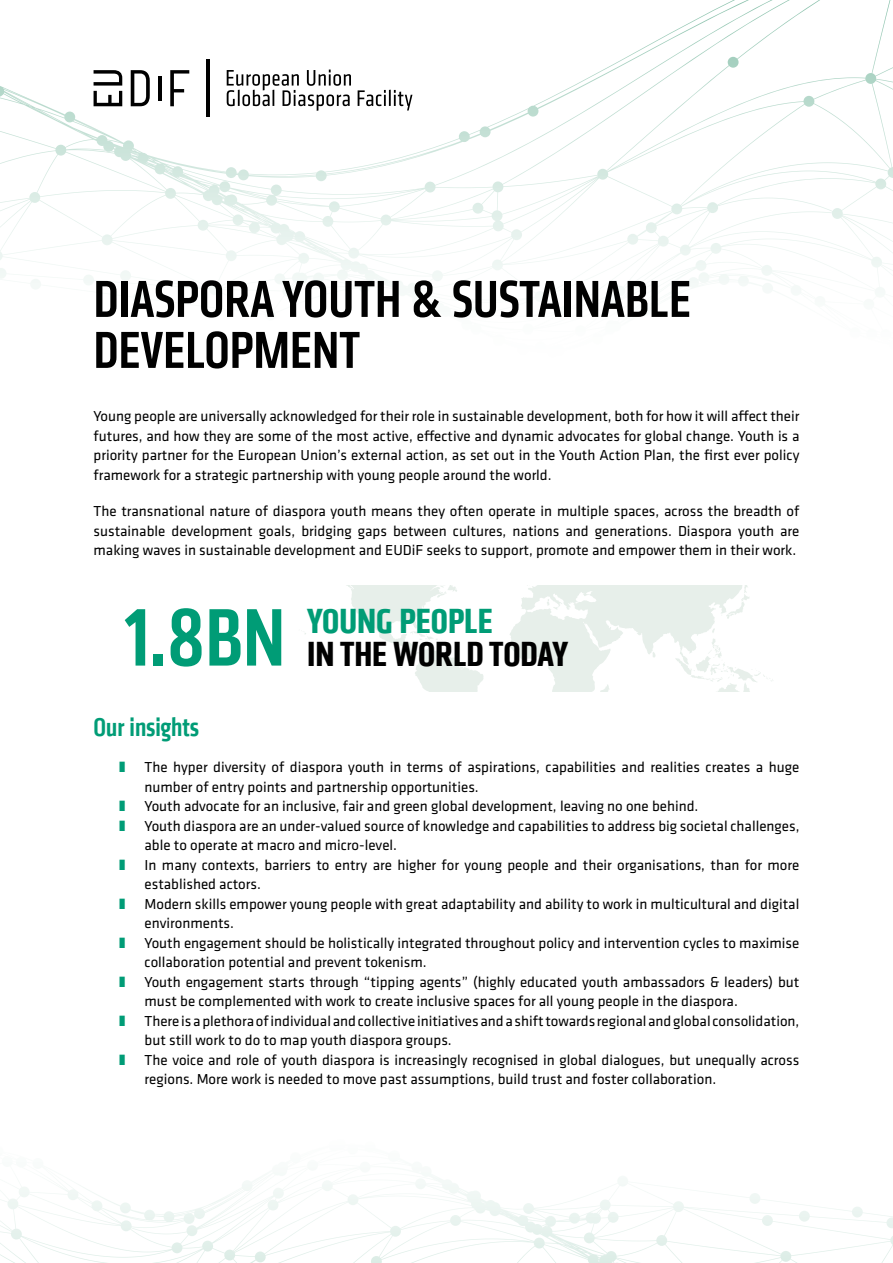
<style>
.page{position:relative;width:893px;height:1263px;background:#fff}
.page>*{position:absolute;margin:0;border:0;box-sizing:border-box;transform-origin:0 0}
.t1{font:500 condensed 84.6px "Klavika CH";color:#009c76}
.t2{font:500 condensed 54px/51px "Klavika CH";color:#000}
.t3{font:700 condensed 36px "Klavika CH";color:#000}
.t4{font:700 condensed 36px "Klavika CH";color:#009c76}
.t5{font:500 condensed 27px "Klavika CH";color:#009c76}
.t6{font:15px/19.5px "Klavika";color:#000}
</style>
<div class="page">
<svg style="left:227px;top:70px;width:124px;height:41px"></svg>
<svg style="left:358px;top:90px;width:54px;height:21px"></svg>
<svg style="left:131px;top:70px;width:19px;height:36px"></svg>
<svg style="left:170px;top:70px;width:19px;height:36px"></svg>
<svg style="left:94px;top:70px;width:28px;height:36px"></svg>
<hr style="left:206px;top:60px;width:4px;height:57px;background:#000">
<hr style="left:158px;top:76px;width:4px;height:24px;background:#000">
<svg style="left:305px;top:585px;width:179px;height:106px"></svg>
<svg style="left:510px;top:585px;width:263px;height:107px"></svg>
<svg style="left:0;top:1178px;width:893px;height:85px"></svg>
<h2 class="t2" style="left:94px;top:273px;width:599px">DIASPORA YOUTH &amp; SUSTAINABLE<br>DEVELOPMENT</h2>
<p class="t6" style="left:94px;top:406px;width:707px;text-align:justify">Young people are universally acknowledged for their role in sustainable development, both for how it will affect their futures, and how they are some of the most active, effective and dynamic advocates for global change. Youth is a priority partner for the European Union’s external action, as set out in the Youth Action Plan, the first ever policy framework for a strategic partnership with young people around the world.</p>
<p class="t6" style="left:94px;top:501px;width:707px;text-align:justify">The transnational nature of diaspora youth means they often operate in multiple spaces, across the breadth of sustainable development goals, bridging gaps between cultures, nations and generations. Diaspora youth are making waves in sustainable development and EUDiF seeks to support, promote and empower them in their work.</p>
<h1 class="t1" style="left:124px;top:584px;width:163px">1.8BN</h1>
<h3 class="t4" style="left:307px;top:598px;width:187px">YOUNG PEOPLE</h3>
<h3 class="t3" style="left:307px;top:630px;width:262px">IN THE WORLD TODAY</h3>
<h3 class="t5" style="left:94px;top:710px;width:107px">Our insights</h3>
<p class="t6" style="left:145px;top:757px;width:656px">The hyper diversity of diaspora youth in terms of aspirations, capabilities and realities creates a huge number of entry points and partnership opportunities.</p>
<p class="t6" style="left:145px;top:796px;width:555px">Youth advocate for an inclusive, fair and green global development, leaving no one behind.</p>
<p class="t6" style="left:145px;top:815px;width:656px">Youth diaspora are an under-valued source of knowledge and capabilities to address big societal challenges, able to operate at macro and micro-level.</p>
<p class="t6" style="left:145px;top:854px;width:656px">In many contexts, barriers to entry are higher for young people and their organisations, than for more established actors.</p>
<p class="t6" style="left:145px;top:893px;width:656px">Modern skills empower young people with great adaptability and ability to work in multicultural and digital environments.</p>
<p class="t6" style="left:145px;top:932px;width:656px">Youth engagement should be holistically integrated throughout policy and intervention cycles to maximise collaboration potential and prevent tokenism.</p>
<p class="t6" style="left:145px;top:971px;width:656px">Youth engagement starts through “tipping agents” (highly educated youth ambassadors &amp; leaders) but must be complemented with work to create inclusive spaces for all young people in the diaspora.</p>
<p class="t6" style="left:145px;top:1010px;width:656px">There is a plethora of individual and collective initiatives and a shift towards regional and global consolidation, but still work to do to map youth diaspora groups.</p>
<p class="t6" style="left:145px;top:1049px;width:656px">The voice and role of youth diaspora is increasingly recognised in global dialogues, but unequally across regions. More work is needed to move past assumptions, build trust and foster collaboration.</p>
</div>
